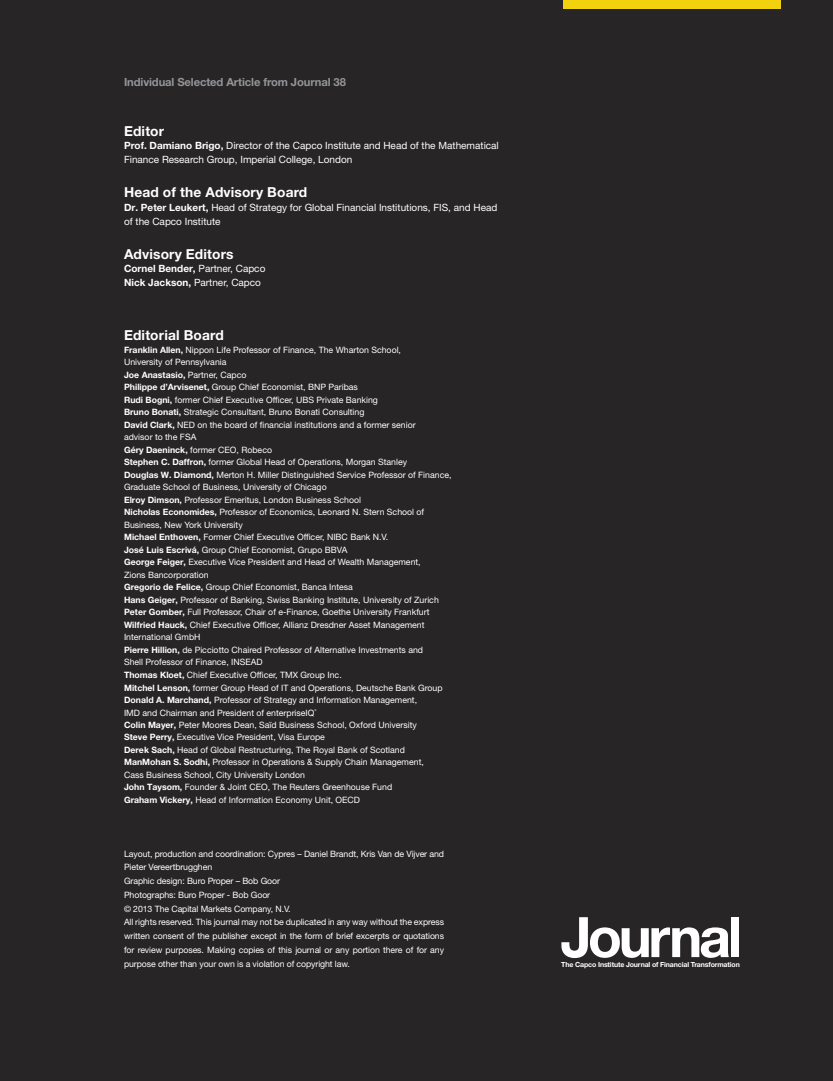
<style>
.page{position:relative;width:833px;height:1081px;background:#282526}
.page>*{position:absolute;margin:0;border:0;box-sizing:border-box;transform-origin:0 0}
.t1{font:700 55.88px "Helvetica Neue LT Std";letter-spacing:-.06em;color:#fff}
.t2{font:700 13.75px "Helvetica Neue LT Std";letter-spacing:.01em;color:#fff}
.t3{font:700 11.25px "Helvetica Neue LT Std";letter-spacing:-.01em;color:#939598}
.t4{font:10px/13.8px "Helvetica Neue LT Std";color:#fff}
.t5{font:700 10px "Helvetica Neue LT Std";color:#fff}
.t6{font:8.75px/13.8px "Helvetica Neue LT Std";color:#fff}
.t7{font:700 8.75px "Helvetica Neue LT Std";color:#fff}
.t8{font:700 7px "Helvetica Neue LT Std";letter-spacing:-.02em;color:#fff}
.t9{font:2.5px "Helvetica Neue LT Std";color:#fff}
.s1{font-weight:700}
.s2{font-weight:400}
</style>
<div class="page">
<div style="left:563px;top:0;width:218px;height:9px;background:#f2d20f"></div>
<p class="t3" style="left:124px;top:75px;width:223px">Individual Selected Article from Journal 38</p>
<p class="t2" style="left:124px;top:122px;width:42px">Editor</p>
<p class="t4" style="left:124px;top:139px;width:376px"><span class="s1">Prof. Damiano Brigo,</span> Director of the Capco Institute and Head of the Mathematical<br>Finance Research Group, Imperial College, London</p>
<p class="t2" style="left:124px;top:184px;width:185px">Head of the Advisory Board</p>
<p class="t4" style="left:124px;top:200px;width:375px"><span class="s1">Dr. Peter Leukert,</span> Head of Strategy for Global Financial Institutions, FIS, and Head of the Capco Institute</p>
<p class="t2" style="left:124px;top:245px;width:111px">Advisory Editors</p>
<p class="t5" style="left:124px;top:263px;width:143px">Cornel Bender, <span class="s2">Partner, Capco</span></p>
<p class="t4" style="left:124px;top:275px;width:138px"><span class="s1">Nick Jackson,</span> Partner, Capco</p>
<p class="t2" style="left:124px;top:327px;width:101px">Editorial Board</p>
<p class="t6" style="left:124px;top:343px;width:278px"><span class="s1">Franklin Allen,</span> Nippon Life Professor of Finance, The Wharton School,</p>
<p class="t6" style="left:124px;top:355px;width:104px">University of Pennsylvania</p>
<p class="t7" style="left:124px;top:369px;width:124px">Joe Anastasio, <span class="s2">Partner, Capco</span></p>
<p class="t6" style="left:124px;top:380px;width:235px"><span class="s1">Philippe d’Arvisenet,</span> Group Chief Economist, BNP Paribas</p>
<p class="t6" style="left:124px;top:393px;width:255px"><span class="s1">Rudi Bogni,</span> former Chief Executive Officer, UBS Private Banking</p>
<p class="t6" style="left:124px;top:405px;width:242px"><span class="s1">Bruno Bonati,</span> Strategic Consultant, Bruno Bonati Consulting</p>
<p class="t6" style="left:124px;top:418px;width:293px"><span class="s1">David Clark,</span> NED on the board of financial institutions and a former senior</p>
<p class="t6" style="left:124px;top:430px;width:74px">advisor to the FSA</p>
<p class="t6" style="left:124px;top:443px;width:149px"><span class="s1">Géry Daeninck,</span> former CEO, Robeco</p>
<p class="t6" style="left:124px;top:455px;width:285px"><span class="s1">Stephen C. Daffron,</span> former Global Head of Operations, Morgan Stanley</p>
<p class="t6" style="left:124px;top:468px;width:329px"><span class="s1">Douglas W. Diamond,</span> Merton H. Miller Distinguished Service Professor of Finance,</p>
<p class="t6" style="left:124px;top:480px;width:204px">Graduate School of Business, University of Chicago</p>
<p class="t6" style="left:124px;top:493px;width:238px"><span class="s1">Elroy Dimson,</span> Professor Emeritus, London Business School</p>
<p class="t6" style="left:124px;top:505px;width:302px"><span class="s1">Nicholas Economides,</span> Professor of Economics, Leonard N. Stern School of</p>
<p class="t6" style="left:124px;top:518px;width:120px">Business, New York University</p>
<p class="t6" style="left:124px;top:530px;width:266px"><span class="s1">Michael Enthoven,</span> Former Chief Executive Officer, NIBC Bank N.V.</p>
<p class="t6" style="left:124px;top:543px;width:225px"><span class="s1">José Luis Escrivá,</span> Group Chief Economist, Grupo BBVA</p>
<p class="t6" style="left:124px;top:555px;width:298px"><span class="s1">George Feiger,</span> Executive Vice President and Head of Wealth Management,</p>
<p class="t6" style="left:124px;top:568px;width:86px">Zions Bancorporation</p>
<p class="t6" style="left:124px;top:580px;width:230px"><span class="s1">Gregorio de Felice,</span> Group Chief Economist, Banca Intesa</p>
<p class="t6" style="left:124px;top:593px;width:316px"><span class="s1">Hans Geiger,</span> Professor of Banking, Swiss Banking Institute, University of Zurich</p>
<p class="t6" style="left:124px;top:605px;width:307px"><span class="s1">Peter Gomber,</span> Full Professor, Chair of e-Finance, Goethe University Frankfurt</p>
<p class="t6" style="left:124px;top:618px;width:302px"><span class="s1">Wilfried Hauck,</span> Chief Executive Officer, Allianz Dresdner Asset Management</p>
<p class="t6" style="left:124px;top:630px;width:78px">International GmbH</p>
<p class="t6" style="left:124px;top:643px;width:300px"><span class="s1">Pierre Hillion,</span> de Picciotto Chaired Professor of Alternative Investments and</p>
<p class="t6" style="left:124px;top:655px;width:140px">Shell Professor of Finance, INSEAD</p>
<p class="t6" style="left:124px;top:668px;width:219px"><span class="s1">Thomas Kloet,</span> Chief Executive Officer, TMX Group Inc.</p>
<p class="t6" style="left:124px;top:680px;width:320px"><span class="s1">Mitchel Lenson,</span> former Group Head of IT and Operations, Deutsche Bank Group</p>
<p class="t6" style="left:124px;top:693px;width:295px"><span class="s1">Donald A. Marchand,</span> Professor of Strategy and Information Management,</p>
<p class="t6" style="left:124px;top:705px;width:192px">IMD and Chairman and President of enterpriseIQ</p>
<p class="t9" style="left:314px;top:708px;width:4px">®</p>
<p class="t6" style="left:124px;top:718px;width:294px"><span class="s1">Colin Mayer,</span> Peter Moores Dean, Saïd Business School, Oxford University</p>
<p class="t6" style="left:124px;top:730px;width:202px"><span class="s1">Steve Perry,</span> Executive Vice President, Visa Europe</p>
<p class="t6" style="left:124px;top:743px;width:282px"><span class="s1">Derek Sach,</span> Head of Global Restructuring, The Royal Bank of Scotland</p>
<p class="t6" style="left:124px;top:755px;width:301px"><span class="s1">ManMohan S. Sodhi,</span> Professor in Operations &amp; Supply Chain Management,</p>
<p class="t6" style="left:124px;top:768px;width:182px">Cass Business School, City University London</p>
<p class="t6" style="left:124px;top:780px;width:270px"><span class="s1">John Taysom,</span> Founder &amp; Joint CEO, The Reuters Greenhouse Fund</p>
<p class="t6" style="left:124px;top:793px;width:237px"><span class="s1">Graham Vickery,</span> Head of Information Economy Unit, OECD</p>
<p class="t6" style="left:124px;top:846px;width:321px">Layout, production and coordination: Cypres – Daniel Brandt, Kris Van de Vijver and<br>Pieter Vereertbrugghen</p>
<p class="t6" style="left:124px;top:874px;width:157px">Graphic design: Buro Proper – Bob Goor</p>
<p class="t6" style="left:124px;top:888px;width:148px">Photographs: Buro Proper - Bob Goor</p>
<p class="t6" style="left:124px;top:901px;width:168px">© 2013 The Capital Markets Company, N.V.</p>
<p class="t6" style="left:124px;top:915px;width:321px;text-align:justify">All rights reserved. This journal may not be duplicated in any way without the express written consent of the publisher except in the form of brief excerpts or quotations for review purposes. Making copies of this journal or any portion there of for any purpose other than your own is a violation of copyright law.</p>
<p class="t1" style="left:560px;top:902px;width:183px">Journal</p>
<p class="t8" style="left:561px;top:960px;width:180px">The Capco Institute Journal of Financial Transformation</p>
</div>
